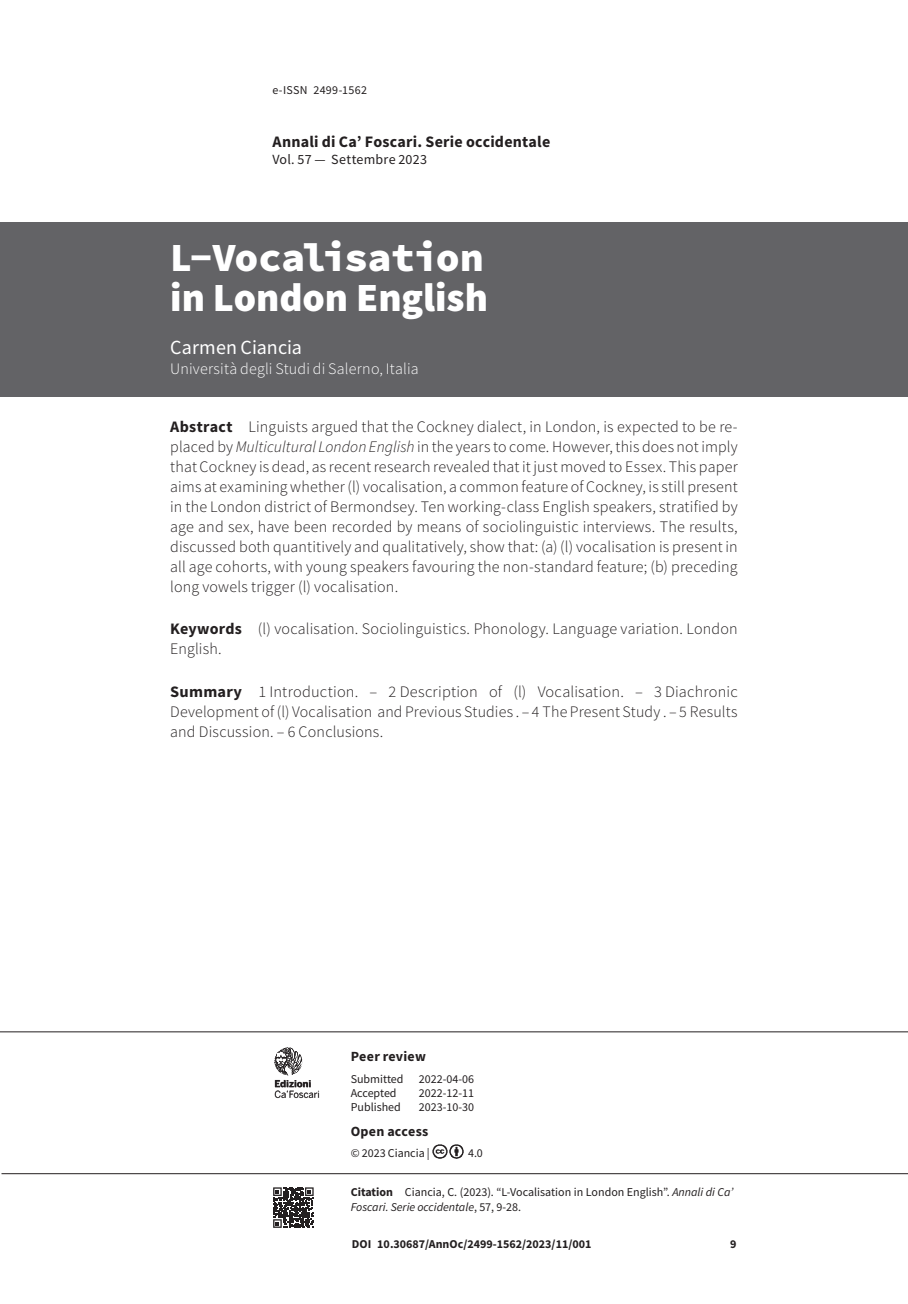
<style>
.page{position:relative;width:908px;height:1304px;background:#fff}
.page>*{position:absolute;margin:0;border:0;box-sizing:border-box;transform-origin:0 0}
.t1{font:900 40px "Source Sans Pro";color:#fff}
.t2{font:900 40px "Source Code Pro";letter-spacing:-.03em;color:#fff}
.t3{font:20px "Source Sans Pro";color:#fff}
.t4{font:300 16px/20px "Source Sans Pro";letter-spacing:.01em;color:#231f20;text-align:justify}
.t5{font:300 16px "Source Sans Pro";letter-spacing:.01em;color:#fff}
.t6{font:700 16px "Source Sans Pro";letter-spacing:.015em;color:#231f20}
.t7{font:700 14px "Source Sans Pro";letter-spacing:.02em;color:#231f20}
.t8{font:14px "Source Sans Pro";letter-spacing:.015em;color:#231f20}
.t9{font:12px/15px "Source Sans Pro";color:#231f20}
.t10{font:700 12px "Source Sans Pro";color:#231f20}
.t11{font:12px "Source Sans Pro";letter-spacing:.03em;color:#231f20}
.t12{font:9.6px "Benton Sans";letter-spacing:-.01em;color:#231f20}
.t13{font:700 9.6px "Benton Sans";color:#231f20}
.s1{font-family:"Source Sans Pro"}
.s2{font-weight:700}
.s3{font-style:italic}
</style>
<div class="page">
<hr style="left:2px;top:1173px;width:905px;height:1px;background:#231f20">
<hr style="left:0;top:1031px;width:907px;height:1px;background:#231f20">
<img style="left:432px;top:1144px;width:32px;height:15px">
<svg style="left:313px;top:1187px;width:1px;height:41px"></svg>
<svg style="left:273px;top:1187px;width:40px;height:41px"></svg>
<svg style="left:274px;top:1047px;width:45px;height:51px"></svg>
<div style="left:0;top:223px;width:907px;height:174px;background:#636366"></div>
<p class="t11" style="left:272px;top:82px;width:96px">e-ISSN 2499-1562</p>
<p class="t6" style="left:272px;top:131px;width:279px">Annali di Ca’ Foscari. Serie occidentale</p>
<p class="t8" style="left:272px;top:150px;width:156px">Vol. 57 — Settembre 2023</p>
<h1 class="t2" style="left:170px;top:229px;width:315px"><span class="s1">L</span>-Vocalisation</h1>
<h1 class="t1" style="left:170px;top:270px;width:319px">in London English</h1>
<p class="t3" style="left:170px;top:335px;width:133px">Carmen Ciancia</p>
<p class="t5" style="left:170px;top:359px;width:250px">Università degli Studi di Salerno, Italia</p>
<p class="t4" style="left:170px;top:416px;width:568px"><span class="s2">Abstract</span> Linguists argued that the Cockney dialect, in London, is expected to be re&shy;placed by <span class="s3">Multicultural London English</span> in the years to come. However, this does not imply that Cockney is dead, as recent research revealed that it just moved to Essex. This paper aims at examining whether (l) vocalisation, a common feature of Cockney, is still present in the London district of Bermondsey. Ten working-class English speakers, stratified by age and sex, have been recorded by means of sociolinguistic interviews. The results, discussed both quantitively and qualitatively, show that: (a) (l) vocalisation is present in all age cohorts, with young speakers favouring the non-standard feature; (b) preceding long vowels trigger (l) vocalisation.</p>
<p class="t4" style="left:170px;top:619px;width:568px"><span class="s2">Keywords</span> (l) vocalisation. Sociolinguistics. Phonology. Language variation. London<br>English.</p>
<p class="t4" style="left:170px;top:682px;width:568px"><span class="s2">Summary</span> 1 Introduction. – 2 Description of (l) Vocalisation. – 3 Diachronic Development of (l) Vocalisation and Previous Studies . – 4 The Present Study . – 5 Results and Discussion. – 6 Conclusions.</p>
<p class="t13" style="left:274px;top:1078px;width:38px">Edizioni</p>
<p class="t12" style="left:274px;top:1088px;width:47px">Ca’Foscari</p>
<p class="t7" style="left:350px;top:1046px;width:77px">Peer review</p>
<p class="t9" style="left:350px;top:1071px;width:54px">Submitted</p>
<p class="t9" style="left:418px;top:1071px;width:57px">2022-04-06</p>
<p class="t9" style="left:350px;top:1085px;width:47px">Accepted</p>
<p class="t9" style="left:418px;top:1085px;width:57px">2022-12-11</p>
<p class="t9" style="left:350px;top:1099px;width:52px">Published</p>
<p class="t9" style="left:418px;top:1099px;width:57px">2023-10-30</p>
<p class="t7" style="left:350px;top:1122px;width:79px">Open access</p>
<p class="t9" style="left:350px;top:1145px;width:81px">© 2023 Ciancia |</p>
<p class="t9" style="left:468px;top:1145px;width:16px">4.0</p>
<p class="t9" style="left:350px;top:1184px;width:384px"><span class="s2">Citation</span> Ciancia, C. (2023). “L-Vocalisation in London English”. <span class="s3">Annali di Ca’<br>Foscari. Serie occidentale</span>, 57, 9-28.</p>
<p class="t10" style="left:351px;top:1235px;width:241px">DOI 10.30687/AnnOc/2499-1562/2023/11/001</p>
<p class="t10" style="left:729px;top:1236px;width:8px">9</p>
</div>
